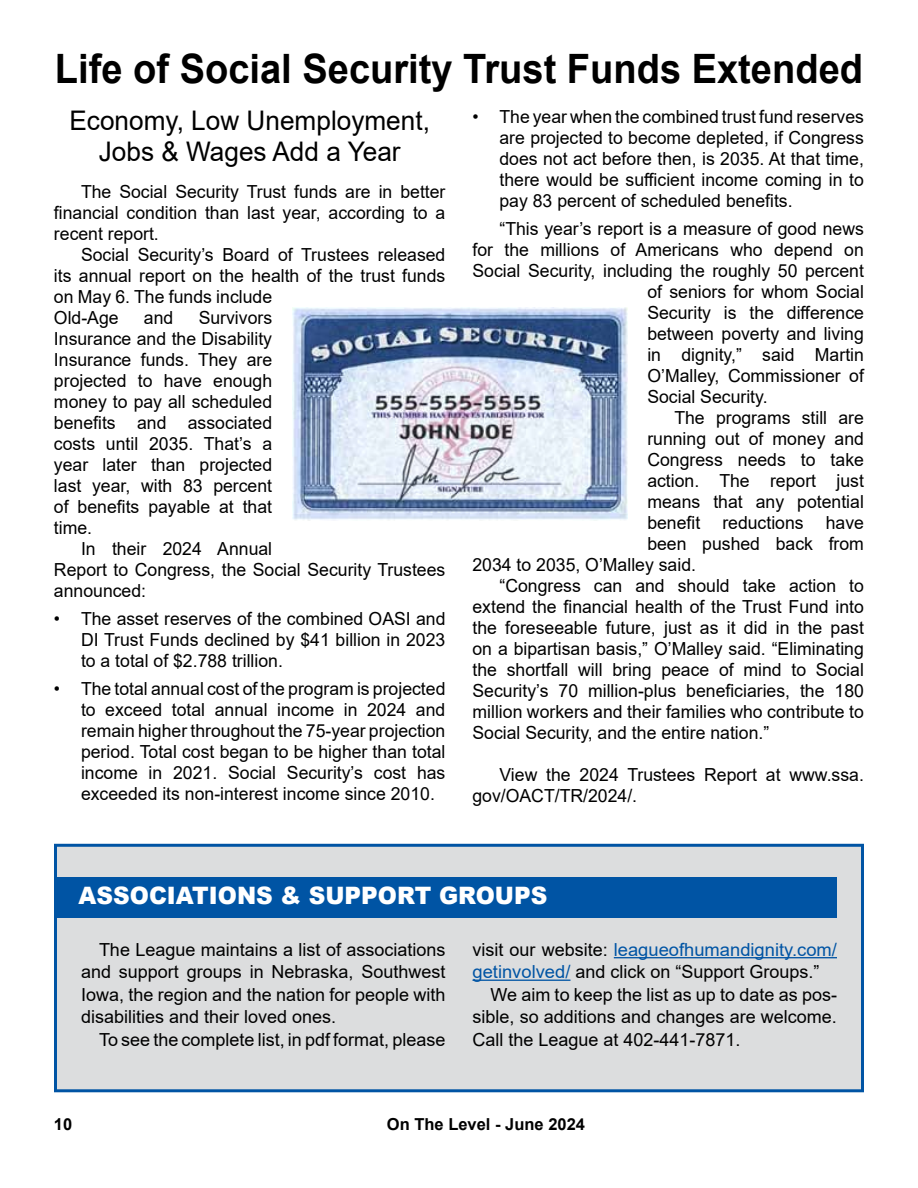
<style>
.page{position:relative;width:918px;height:1188px;background:#fff}
.page>*{position:absolute;margin:0;border:0;box-sizing:border-box;transform-origin:0 0}
.t1{font:700 40.5px "Arial";color:#000;scale:.94 1}
.t2{font:27px/31.5px "Arial";color:#000;text-align:center}
.t3{font:900 24px "Arial";color:#fff;scale:.96 1}
.t4{font:18px/21px "Arial";color:#000;text-align:justify}
.t5{font:18px "Arial";color:#0054a4}
.t6{font:700 16.5px "Arial";color:#000}
.s1{color:#000}
.s2{color:#0054a4}
</style>
<div class="page">
<div style="left:54px;top:844px;width:810px;height:248px;background:#dcddde;border:3px solid #0054a4"></div>
<div style="left:54px;top:878px;width:783px;height:40px;background:#0054a4"></div>
<hr style="left:614px;top:957px;width:223px;height:1px;background:#0054a4">
<hr style="left:472px;top:980px;width:98px;height:1px;background:#0054a4">
<img style="left:292px;top:307px;width:335px;height:214px">
<h1 class="t1" style="left:55px;top:41px;width:861px">Life of Social Security Trust Funds Extended</h1>
<h2 class="t2" style="left:69px;top:104px;width:362px">Economy, Low Unemployment,<br>Jobs &amp; Wages Add a Year</h2>
<p class="t4" style="left:54px;top:181px;width:393px;text-indent:27px">The Social Security Trust funds are in better financial condition than last year, according to a recent report.</p>
<p class="t4" style="left:54px;top:244px;width:393px;text-align:left;text-indent:27px">Social Security’s Board of Trustees released its annual report on the health of the trust funds on May 6. The funds include<br>Old-Age</p>
<p class="t4" style="left:54px;top:307px;width:220px;text-indent:145px">Survivors Insurance and the Disability Insurance funds. They are projected to have enough money to pay all scheduled benefits and associated costs until 2035. That’s a year later than projected last year, with 83 percent of benefits payable at that time.</p>
<p class="t4" style="left:54px;top:538px;width:393px;text-align:left;text-indent:27px">In their 2024 Annual<br>Report to Congress, the Social Security Trustees announced:</p>
<p class="t4" style="left:81px;top:608px;width:366px;text-indent:-27px">• The asset reserves of the combined OASI and DI Trust Funds declined by $41 billion in 2023 to a total of $2.788 trillion.</p>
<p class="t4" style="left:81px;top:678px;width:366px;text-indent:-27px">• The total annual cost of the program is projected to exceed total annual income in 2024 and remain higher throughout the 75-year projection period. Total cost began to be higher than total income in 2021. Social Security’s cost has exceeded its non-interest income since 2010.</p>
<p class="t4" style="left:144px;top:307px;width:31px">and</p>
<p class="t4" style="left:500px;top:106px;width:366px;text-indent:-27px">• The year when the combined trust fund reserves are projected to become depleted, if Congress does not act before then, is 2035. At that time, there would be sufficient income coming in to pay 83 percent of scheduled benefits.</p>
<p class="t4" style="left:500px;top:218px;width:366px">“This year’s report is a measure of good news</p>
<p class="t4" style="left:473px;top:239px;width:393px">for the millions of Americans who depend on</p>
<p class="t4" style="left:473px;top:260px;width:393px">Social Security, including the roughly 50 percent</p>
<p class="t4" style="left:647px;top:281px;width:218px">of seniors for whom Social</p>
<p class="t4" style="left:647px;top:302px;width:218px">Security is the difference</p>
<p class="t4" style="left:647px;top:323px;width:218px">between poverty and living</p>
<p class="t4" style="left:647px;top:344px;width:218px">in dignity,” said Martin</p>
<p class="t4" style="left:647px;top:365px;width:218px">O’Malley, Commissioner of</p>
<p class="t4" style="left:647px;top:386px;width:122px">Social Security.</p>
<p class="t4" style="left:674px;top:407px;width:191px">The programs still are</p>
<p class="t4" style="left:647px;top:428px;width:218px">running out of money and</p>
<p class="t4" style="left:647px;top:449px;width:218px">Congress needs to take</p>
<p class="t4" style="left:647px;top:470px;width:218px">action. The report just</p>
<p class="t4" style="left:647px;top:491px;width:218px">means that any potential</p>
<p class="t4" style="left:647px;top:512px;width:218px">benefit reductions have</p>
<p class="t4" style="left:647px;top:533px;width:218px">been pushed back from</p>
<p class="t4" style="left:473px;top:554px;width:225px">2034 to 2035, O’Malley said.</p>
<p class="t4" style="left:500px;top:575px;width:366px">“Congress can and should take action to</p>
<p class="t4" style="left:473px;top:596px;width:393px">extend the financial health of the Trust Fund into</p>
<p class="t4" style="left:473px;top:617px;width:393px">the foreseeable future, just as it did in the past</p>
<p class="t4" style="left:473px;top:638px;width:393px">on a bipartisan basis,” O’Malley said. “Eliminating</p>
<p class="t4" style="left:473px;top:659px;width:393px">the shortfall will bring peace of mind to Social</p>
<p class="t4" style="left:473px;top:680px;width:393px">Security’s 70 million-plus beneficiaries, the 180</p>
<p class="t4" style="left:473px;top:701px;width:393px">million workers and their families who contribute to</p>
<p class="t4" style="left:473px;top:722px;width:298px">Social Security, and the entire nation.”</p>
<p class="t4" style="left:473px;top:764px;width:393px;text-indent:27px">View the 2024 Trustees Report at www.ssa. gov/OACT/TR/2024/.</p>
<h3 class="t3" style="left:79px;top:878px;width:490px">ASSOCIATIONS &amp; SUPPORT GROUPS</h3>
<p class="t5" style="left:472px;top:937px;width:366px"><span class="s1">visit our website:</span> leagueofhumandignity.com/</p>
<p class="t4" style="left:473px;top:961px;width:349px"><span class="s2">getinvolved/</span> and click on “Support Groups.”</p>
<p class="t4" style="left:490px;top:984px;width:348px">We aim to keep the list as up to date as pos-</p>
<p class="t4" style="left:472px;top:1006px;width:366px">sible, so additions and changes are welcome.</p>
<p class="t4" style="left:472px;top:1029px;width:270px">Call the League at 402-441-7871.</p>
<p class="t4" style="left:81px;top:938px;width:366px;line-height:22.5px;text-indent:18px">The League maintains a list of associations and support groups in Nebraska, Southwest Iowa, the region and the nation for people with disabilities and their loved ones.</p>
<p class="t4" style="left:99px;top:1029px;width:348px">To see the complete list, in pdf format, please</p>
<p class="t6" style="left:54px;top:1113px;width:20px">10</p>
<p class="t6" style="left:387px;top:1113px;width:200px">On The Level - June 2024</p>
</div>
